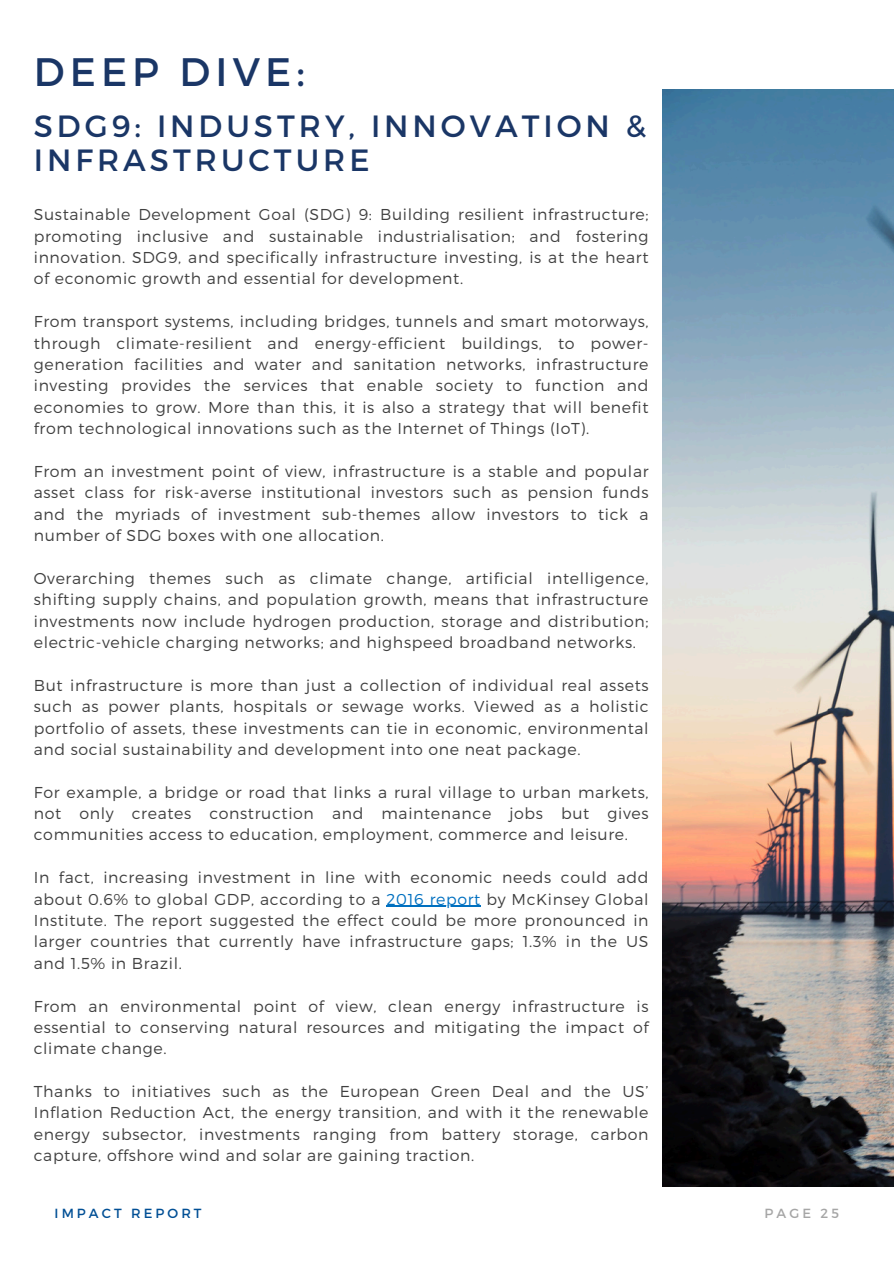
<style>
.page{position:relative;width:894px;height:1264px;background:#fff}
.page>*{position:absolute;margin:0;border:0;box-sizing:border-box;transform-origin:0 0}
.t1{font:39.75px "Montserrat";letter-spacing:.13em;color:#1a3666}
.t2{font:30.75px/33.8px "Montserrat";letter-spacing:.13em;color:#1a3666}
.t3{font:300 15.75px/21.3px "Montserrat";letter-spacing:.04em;color:#404040;text-align:justify}
.t4{font:13.2px "Montserrat";letter-spacing:.23em;color:#014f95}
.t5{font:13.2px "Montserrat";letter-spacing:.23em;color:#a6a6a6}
.s1{color:#0070c0}
</style>
<div class="page">
<img style="left:662px;top:89px;width:231px;height:1097px">
<hr style="left:386px;top:905px;width:95px;height:1px;background:#0070c0">
<h1 class="t1" style="left:34px;top:46px;width:272px">DEEP DIVE:</h1>
<p class="t2" style="left:34px;top:107px;width:613px">SDG9: INDUSTRY, INNOVATION &amp;<br>INFRASTRUCTURE</p>
<h2 class="t3" style="left:34px;top:203px;width:616px">Sustainable Development Goal (SDG) 9: Building resilient infrastructure; promoting inclusive and sustainable industrialisation; and fostering innovation. SDG9, and specifically infrastructure investing, is at the heart of economic growth and essential for development.</h2>
<h3 class="t3" style="left:34px;top:310px;width:616px">From transport systems, including bridges, tunnels and smart motorways, through climate-resilient and energy-efficient buildings, to power&shy;generation facilities and water and sanitation networks, infrastructure investing provides the services that enable society to function and economies to grow. More than this, it is also a strategy that will benefit from technological innovations such as the Internet of Things (IoT).</h3>
<h3 class="t3" style="left:34px;top:460px;width:616px">From an investment point of view, infrastructure is a stable and popular asset class for risk-averse institutional investors such as pension funds and the myriads of investment sub-themes allow investors to tick a number of SDG boxes with one allocation.</h3>
<h3 class="t3" style="left:34px;top:567px;width:616px">Overarching themes such as climate change, artificial intelligence, shifting supply chains, and population growth, means that infrastructure investments now include hydrogen production, storage and distribution; electric-vehicle charging networks; and highspeed broadband networks.</h3>
<h3 class="t3" style="left:34px;top:673px;width:616px">But infrastructure is more than just a collection of individual real assets such as power plants, hospitals or sewage works. Viewed as a holistic portfolio of assets, these investments can tie in economic, environmental and social sustainability and development into one neat package.</h3>
<h3 class="t3" style="left:34px;top:780px;width:616px">For example, a bridge or road that links a rural village to urban markets, not only creates construction and maintenance jobs but gives communities access to education, employment, commerce and leisure.</h3>
<h3 class="t3" style="left:34px;top:866px;width:616px">In fact, increasing investment in line with economic needs could add about 0.6% to global GDP, according to a <span class="s1">2016 report</span> by McKinsey Global</h3>
<h3 class="t3" style="left:34px;top:909px;width:616px">Institute. The report suggested the effect could be more pronounced in larger countries that currently have infrastructure gaps; 1.3% in the US and 1.5% in Brazil.</h3>
<h3 class="t3" style="left:34px;top:994px;width:616px">From an environmental point of view, clean energy infrastructure is essential to conserving natural resources and mitigating the impact of</h3>
<h3 class="t3" style="left:34px;top:1037px;width:134px">climate change.</h3>
<h3 class="t3" style="left:34px;top:1080px;width:616px">Thanks to initiatives such as the European Green Deal and the US’<br>Inflation Reduction Act, the energy transition, and with it the renewable</h3>
<h3 class="t3" style="left:34px;top:1122px;width:616px">energy subsector, investments ranging from battery storage, carbon capture, offshore wind and solar are gaining traction.</h3>
<p class="t4" style="left:55px;top:1204px;width:148px">IMPACT REPORT</p>
<p class="t5" style="left:764px;top:1205px;width:76px">PAGE 25</p>
</div>
